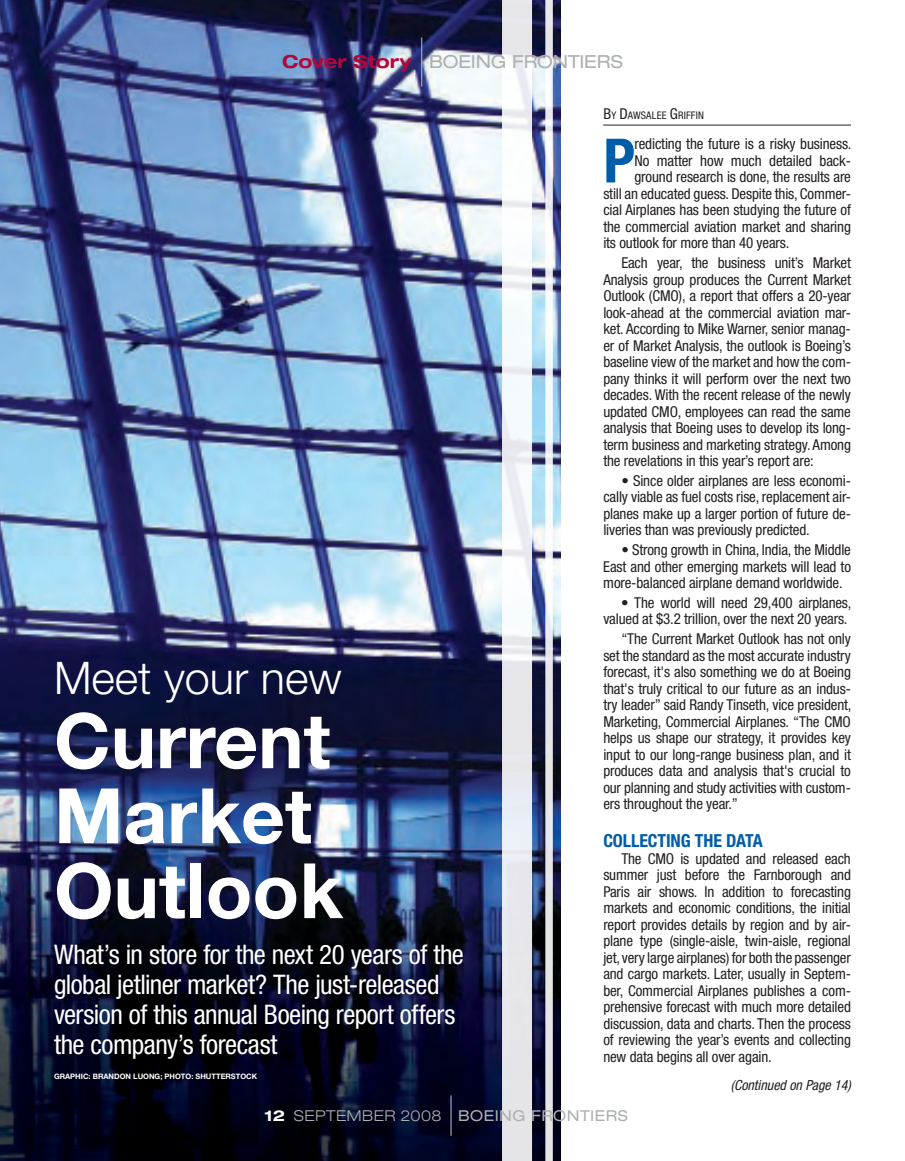
<style>
.page{position:relative;width:905px;height:1161px;background:#fff}
.page>*{position:absolute;margin:0;border:0;box-sizing:border-box;transform-origin:0 0}
.t1{font:700 76.5px/75px "Helvetica Neue LT Std";color:#fff}
.t2{font:700 condensed 61.2px "Helvetica Neue";color:#005daa}
.t3{font:300 45px "Helvetica Neue LT Std";color:#fff}
.t4{font:condensed 27px/30px "Helvetica Neue LT Std";letter-spacing:-.02em;color:#fff}
.t5{font:expanded 18px "Helvetica Neue LT Std";letter-spacing:-.01em;color:#adb0b2}
.t6{font:700 condensed 18px "Helvetica Neue LT Std";color:#005daa}
.t7{font:condensed 15px/16.5px "Helvetica Neue LT Std";letter-spacing:-.01em;color:#231f20;text-align:justify}
.t8{font:expanded 15px "Helvetica Neue LT Std";letter-spacing:.025em;color:#adb0b2}
.t9{font:italic condensed 13.95px "Helvetica Neue LT Std";color:#231f20}
.t10{font:condensed 10.5px "Helvetica Neue LT Std";letter-spacing:.015em;color:#231f20}
.t11{font:700 7.5px "Helvetica Neue LT Std";color:#fff}
.s1{font-weight:700;color:#b30739}
.s2{font-size:15px}
.s3{font-weight:700;color:#fff}
.s4{font-weight:300}
</style>
<div class="page">
<img style="left:0;top:0;width:560px;height:1161px">
<svg style="left:545px;top:0;width:8px;height:1161px;fill:#e6e7ec"></svg>
<svg style="left:502px;top:0;width:30px;height:1161px"></svg>
<hr style="left:421px;top:38px;width:1px;height:49px;background:#adb0b2">
<hr style="left:603px;top:125px;width:247px;height:1px;background:#231f20">
<hr style="left:450px;top:1095px;width:1px;height:41px;background:#adb0b2">
<p class="t5" style="left:282px;top:51px;width:342px"><span class="s1">Cover Story</span> BOEING FRONTIERS</p>
<p class="t10" style="left:603px;top:109px;width:102px"><span class="s2">B</span>Y <span class="s2">D</span>AWSALEE <span class="s2">G</span>RIFFIN</p>
<h2 class="t2" style="left:603px;top:124px;width:33px">P</h2>
<p class="t7" style="left:634px;top:136px;width:218px">redicting the future is a risky business.</p>
<p class="t7" style="left:634px;top:152px;width:218px">No matter how much detailed back-</p>
<p class="t7" style="left:634px;top:169px;width:218px">ground research is done, the results are</p>
<p class="t7" style="left:603px;top:185px;width:249px">still an educated guess. Despite this, Commer-</p>
<p class="t7" style="left:603px;top:202px;width:249px">cial Airplanes has been studying the future of</p>
<p class="t7" style="left:603px;top:218px;width:249px">the commercial aviation market and sharing</p>
<p class="t7" style="left:603px;top:235px;width:188px">its outlook for more than 40 years.</p>
<p class="t7" style="left:603px;top:255px;width:249px;text-indent:18px">Each year, the business unit’s Market Analysis group produces the Current Market Outlook (CMO), a report that offers a 20-year look-ahead at the commercial aviation mar&shy;ket. According to Mike Warner, senior manag&shy;er of Market Analysis, the outlook is Boeing’s baseline view of the market and how the com&shy;pany thinks it will perform over the next two decades. With the recent release of the newly updated CMO, employees can read the same analysis that Boeing uses to develop its long&shy;term business and marketing strategy. Among the revelations in this year’s report are:</p>
<p class="t7" style="left:603px;top:472px;width:249px;text-indent:18px">• Since older airplanes are less economi&shy;cally viable as fuel costs rise, replacement air&shy;planes make up a larger portion of future de&shy;liveries than was previously predicted.</p>
<p class="t7" style="left:603px;top:542px;width:249px;text-indent:18px">• Strong growth in China, India, the Middle East and other emerging markets will lead to more-balanced airplane demand worldwide.</p>
<p class="t7" style="left:603px;top:594px;width:250px;text-align:right">• The world will need 29,400 airplanes, valued at $3.2 trillion, over the next 20 years.</p>
<p class="t7" style="left:603px;top:631px;width:250px;text-indent:18px">“The Current Market Outlook has not only set the standard as the most accurate industry forecast, it's also something we do at Boeing that's truly critical to our future as an indus&shy;try leader” said Randy Tinseth, vice president, Marketing, Commercial Airplanes. “The CMO helps us shape our strategy, it provides key input to our long-range business plan, and it produces data and analysis that's crucial to our planning and study activities with custom&shy;ers throughout the year.”</p>
<p class="t6" style="left:603px;top:830px;width:20px">COLLECTING</p>
<p class="t6" style="left:695px;top:830px;width:42px">THE DATA</p>
<p class="t7" style="left:603px;top:850px;width:249px;text-indent:18px">The CMO is updated and released each summer just before the Farnborough and Paris air shows. In addition to forecasting markets and economic conditions, the initial report provides details by region and by air&shy;plane type (single-aisle, twin-aisle, regional jet, very large airplanes) for both the passenger and cargo markets. Later, usually in Septem&shy;ber, Commercial Airplanes publishes a com&shy;prehensive forecast with much more detailed discussion, data and charts. Then the process of reviewing the year’s events and collecting new data begins all over again.</p>
<p class="t9" style="left:730px;top:1077px;width:122px">(Continued on Page 14)</p>
<p class="t8" style="left:264px;top:1107px;width:365px"><span class="s3">12</span> <span class="s4">SEPTEMBER 2008</span> BOEING FRONTIERS</p>
<h3 class="t3" style="left:54px;top:650px;width:289px">Meet your new</h3>
<h1 class="t1" style="left:54px;top:702px;width:290px">CURRENT<br>MARKET<br>OUTLOOK</h1>
<h3 class="t4" style="left:54px;top:939px;width:411px">What’s in store for the next 20 years of the global jetliner market? The just-released version of this annual Boeing report offers the company’s forecast</h3>
<p class="t11" style="left:54px;top:1072px;width:117px">GRAPHIC: BRANDON LUONG; PHO</p>
<p class="t11" style="left:181px;top:1072px;width:37px">TO: SHUTTE</p>
<p class="t11" style="left:225px;top:1072px;width:28px">RSTOCK</p>
</div>
